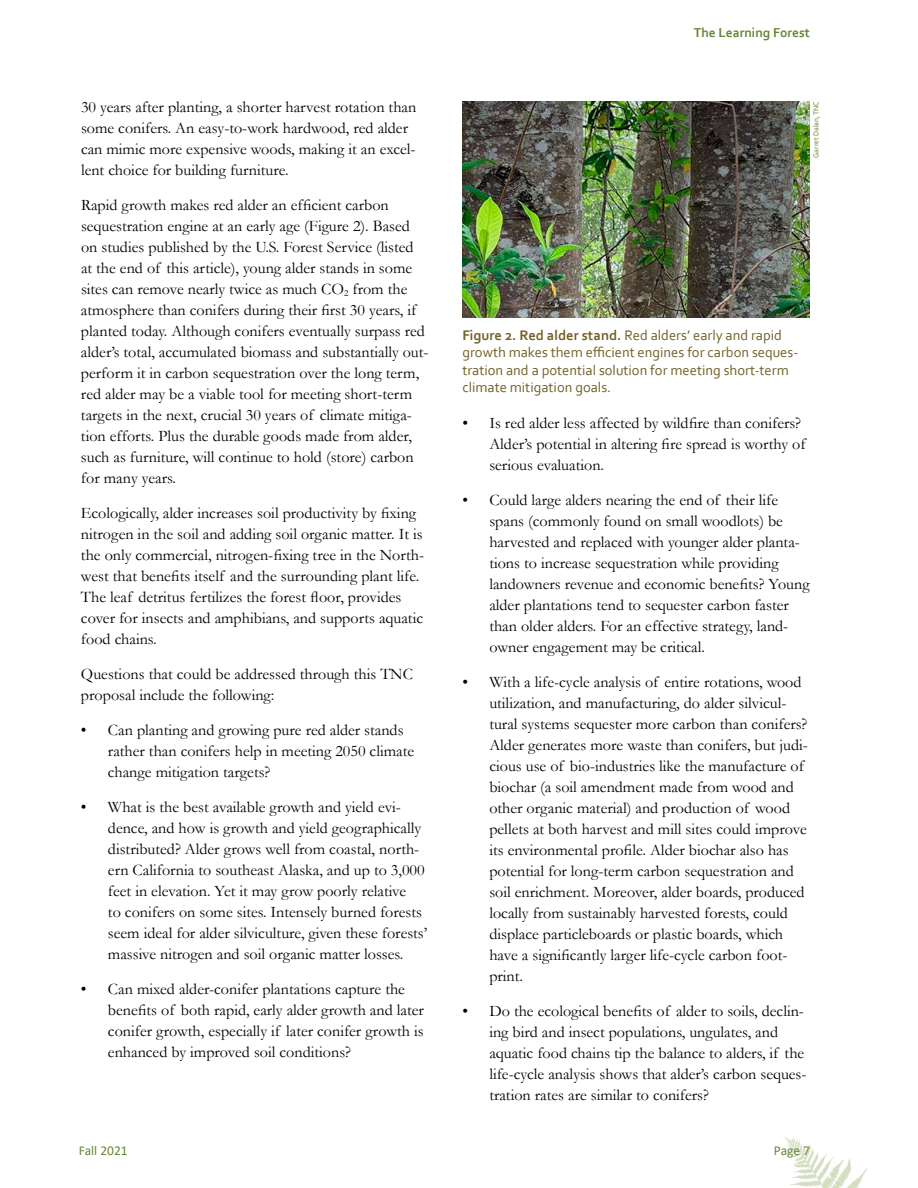
<style>
.page{position:relative;width:918px;height:1188px;background:#fff}
.page>*{position:absolute;margin:0;border:0;box-sizing:border-box;transform-origin:0 0}
.t1{font:16.2px/21px "Garamond";color:#000}
.t2{font:14.55px/17.4px "Corbel";color:#736027}
.t3{font:700 13.5px "Corbel";color:#678533}
.t4{font:13.5px "Calibri";color:#678533}
.t5{font:7.5px "Corbel";color:#678533}
.s1{font-weight:700}
</style>
<div class="page">
<svg style="left:784px;top:1136px;width:83px;height:52px"></svg>
<img style="left:462px;top:101px;width:348px;height:217px">
<p class="t1" style="left:81px;top:96px;width:337px">30 years after planting, a shorter harvest rotation than some conifers. An easy-to-work hardwood, red alder can mimic more expensive woods, making it an excel&shy;lent choice for building furniture.</p>
<p class="t1" style="left:81px;top:194px;width:349px">Rapid growth makes red alder an efficient carbon sequestration engine at an early age (Figure 2). Based on studies published by the U.S. Forest Service (listed at the end of this article), young alder stands in some sites can remove nearly twice as much CO<sub>2</sub> from the atmosphere than conifers during their first 30 years, if planted today. Although conifers eventually surpass red alder’s total, accumulated biomass and substantially out&shy;perform it in carbon sequestration over the long term, red alder may be a viable tool for meeting short-term targets in the next, crucial 30 years of climate mitiga&shy;tion efforts. Plus the durable goods made from alder, such as furniture, will continue to hold (store) carbon for many years.</p>
<p class="t1" style="left:81px;top:502px;width:345px">Ecologically, alder increases soil productivity by fixing nitrogen in the soil and adding soil organic matter. It is the only commercial, nitrogen-fixing tree in the North&shy;west that benefits itself and the surrounding plant life.<br>The leaf detritus fertilizes the forest floor, provides cover for insects and amphibians, and supports aquatic food chains.</p>
<p class="t1" style="left:81px;top:663px;width:333px">Questions that could be addressed through this TNC proposal include the following:</p>
<p class="t1" style="left:108px;top:719px;width:308px;text-indent:-27px">• Can planting and growing pure red alder stands rather than conifers help in meeting 2050 climate change mitigation targets?</p>
<p class="t1" style="left:108px;top:796px;width:321px;text-indent:-27px">• What is the best available growth and yield evi&shy;dence, and how is growth and yield geographically distributed? Alder grows well from coastal, north&shy;ern California to southeast Alaska, and up to 3,000 feet in elevation. Yet it may grow poorly relative<br>to conifers on some sites. Intensely burned forests seem ideal for alder silviculture, given these forests’ massive nitrogen and soil organic matter losses.</p>
<p class="t1" style="left:108px;top:978px;width:317px;text-indent:-27px">• Can mixed alder-conifer plantations capture the benefits of both rapid, early alder growth and later conifer growth, especially if later conifer growth is enhanced by improved soil conditions?</p>
<p class="t4" style="left:79px;top:1141px;width:50px">Fall 2021</p>
<p class="t3" style="left:694px;top:24px;width:118px">The Learning Forest</p>
<p class="t5" style="left:811px;top:158px;width:58px;rotate:-90deg">Garret Dalan, TNC</p>
<p class="t2" style="left:462px;top:326px;width:337px"><span class="s1">Figure 2. Red alder stand.</span> Red alders’ early and rapid growth makes them efficient engines for carbon seques&shy;tration and a potential solution for meeting short-term climate mitigation goals.</p>
<p class="t1" style="left:489px;top:412px;width:318px;text-indent:-27px">• Is red alder less affected by wildfire than conifers?<br>Alder’s potential in altering fire spread is worthy of serious evaluation.</p>
<p class="t1" style="left:489px;top:489px;width:322px;text-indent:-27px">• Could large alders nearing the end of their life spans (commonly found on small woodlots) be harvested and replaced with younger alder planta&shy;tions to increase sequestration while providing landowners revenue and economic benefits? Young alder plantations tend to sequester carbon faster than older alders. For an effective strategy, land&shy;owner engagement may be critical.</p>
<p class="t1" style="left:489px;top:671px;width:320px;text-indent:-27px">• With a life-cycle analysis of entire rotations, wood utilization, and manufacturing, do alder silvicul&shy;tural systems sequester more carbon than conifers?<br>Alder generates more waste than conifers, but judi&shy;cious use of bio-industries like the manufacture of biochar (a soil amendment made from wood and other organic material) and production of wood pellets at both harvest and mill sites could improve its environmental profile. Alder biochar also has potential for long-term carbon sequestration and soil enrichment. Moreover, alder boards, produced locally from sustainably harvested forests, could displace particleboards or plastic boards, which have a significantly larger life-cycle carbon foot&shy;print.</p>
<p class="t1" style="left:489px;top:1000px;width:319px;text-indent:-27px">• Do the ecological benefits of alder to soils, declin&shy;ing bird and insect populations, ungulates, and aquatic food chains tip the balance to alders, if the life-cycle analysis shows that alder’s carbon seques&shy;tration rates are similar to conifers?</p>
<p class="t4" style="left:774px;top:1141px;width:38px">Page 7</p>
</div>
